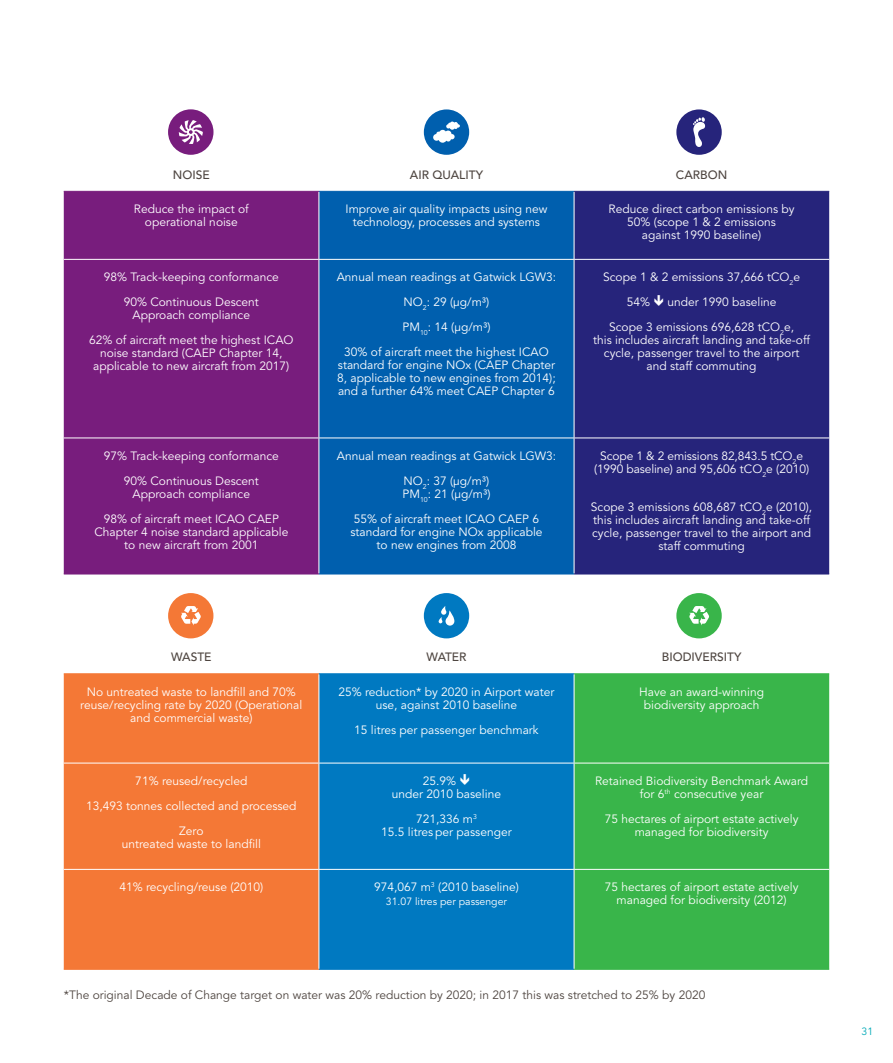
<style>
.page{position:relative;width:893px;height:1063px;background:#fff}
.page>*{position:absolute;margin:0;border:0;box-sizing:border-box;transform-origin:0 0}
.t1{font:12px/12.9px "Avenir";color:#fff;text-align:center}
.t2{font:12px "Avenir";color:#4e4540}
.t3{font:500 12px "Avenir";color:#4e4540}
.t4{font:10.5px "Avenir";color:#fff}
.t5{font:10.5px "Avenir";color:#00a9b7}
</style>
<div class="page">
<div style="left:64px;top:192px;width:255px;height:382px;background:#781d7d"></div>
<div style="left:320px;top:192px;width:254px;height:382px;background:#005fae"></div>
<div style="left:575px;top:192px;width:254px;height:382px;background:#26247b"></div>
<hr style="left:64px;top:191px;width:255px;height:1px;background:#781d7d">
<hr style="left:319px;top:191px;width:255px;height:1px;background:#005fae">
<hr style="left:574px;top:191px;width:255px;height:1px;background:#26247b">
<hr style="left:64px;top:259px;width:255px;height:1px;background:#fff">
<hr style="left:319px;top:259px;width:255px;height:1px;background:#fff">
<hr style="left:574px;top:259px;width:255px;height:1px;background:#fff">
<hr style="left:64px;top:438px;width:255px;height:1px;background:#fff">
<hr style="left:319px;top:438px;width:255px;height:1px;background:#fff">
<hr style="left:574px;top:438px;width:255px;height:1px;background:#fff">
<hr style="left:64px;top:574px;width:255px;height:1px;background:#781d7d">
<hr style="left:319px;top:574px;width:255px;height:1px;background:#005fae">
<hr style="left:574px;top:574px;width:255px;height:1px;background:#26247b">
<div style="left:168px;top:109px;width:45px;height:46px;background:#781d7d;border-radius:50%"></div>
<svg style="left:179px;top:120px;width:24px;height:24px"></svg>
<div style="left:676px;top:109px;width:46px;height:46px;background:#26247b;border-radius:50%"></div>
<svg style="left:693px;top:117px;width:12px;height:30px"></svg>
<div style="left:424px;top:109px;width:45px;height:46px;background:#005fae;border-radius:50%"></div>
<svg style="left:433px;top:122px;width:27px;height:21px"></svg>
<div style="left:64px;top:674px;width:255px;height:295px;background:#f47836"></div>
<div style="left:320px;top:674px;width:254px;height:295px;background:#0079c1"></div>
<div style="left:575px;top:674px;width:254px;height:295px;background:#39b54a"></div>
<hr style="left:64px;top:673px;width:255px;height:1px;background:#f47836">
<hr style="left:319px;top:673px;width:255px;height:1px;background:#0079c1">
<hr style="left:574px;top:673px;width:255px;height:1px;background:#39b54a">
<hr style="left:64px;top:763px;width:255px;height:1px;background:#fff">
<hr style="left:319px;top:763px;width:255px;height:1px;background:#fff">
<hr style="left:574px;top:763px;width:255px;height:1px;background:#fff">
<hr style="left:64px;top:869px;width:255px;height:1px;background:#fff">
<hr style="left:319px;top:869px;width:255px;height:1px;background:#fff">
<hr style="left:574px;top:869px;width:255px;height:1px;background:#fff">
<hr style="left:64px;top:969px;width:255px;height:1px;background:#f47836">
<hr style="left:319px;top:969px;width:255px;height:1px;background:#0079c1">
<hr style="left:574px;top:969px;width:255px;height:1px;background:#39b54a">
<div style="left:168px;top:593px;width:45px;height:45px;background:#f47836;border-radius:50%"></div>
<svg style="left:181px;top:606px;width:20px;height:19px"></svg>
<div style="left:676px;top:593px;width:46px;height:45px;background:#39b54a;border-radius:50%"></div>
<svg style="left:689px;top:606px;width:20px;height:19px"></svg>
<div style="left:424px;top:593px;width:45px;height:45px;background:#0079c1;border-radius:50%"></div>
<svg style="left:438px;top:606px;width:17px;height:20px"></svg>
<svg style="left:654px;top:295px;width:9px;height:11px"></svg>
<svg style="left:460px;top:774px;width:9px;height:11px"></svg>
<p class="t3" style="left:173px;top:168px;width:38px">NOISE</p>
<p class="t3" style="left:410px;top:168px;width:75px">AIR QUALITY</p>
<p class="t3" style="left:676px;top:168px;width:53px">CARBON</p>
<p class="t1" style="left:134px;top:203px;width:116px">Reduce the impact of operational noise</p>
<p class="t1" style="left:346px;top:203px;width:203px">Improve air quality impacts using new technology, processes and systems</p>
<p class="t1" style="left:609px;top:203px;width:188px">Reduce direct carbon emissions by<br>50% (scope 1 &amp; 2 emissions against 1990 baseline)</p>
<p class="t1" style="left:104px;top:265px;width:176px;line-height:24.9px">98% Track-keeping conformance<br>90% Continuous Descent</p>
<p class="t1" style="left:89px;top:303px;width:206px;line-height:24.9px">Approach compliance<br>62% of aircraft meet the highest ICAO</p>
<p class="t1" style="left:93px;top:347px;width:198px">noise standard (CAEP Chapter 14, applicable to new aircraft from 2017)</p>
<p class="t1" style="left:337px;top:265px;width:221px;line-height:24.9px">Annual mean readings at Gatwick LGW3:<br>NO<sub>2</sub>: 29 (μg/m³)<br>PM<sub>10</sub>: 14 (μg/m³)<br>30% of aircraft meet the highest ICAO</p>
<p class="t1" style="left:337px;top:359px;width:220px;text-align:justify">standard for engine NOx (CAEP Chapter 8, applicable to new engines from 2014); and a further 64% meet CAEP Chapter 6</p>
<p class="t1" style="left:627px;top:265px;width:175px;line-height:24.9px;text-align:left;text-indent:-24px">Scope 1 &amp; 2 emissions 37,666 tCO<sub>2</sub>e<br>54%</p>
<p class="t1" style="left:609px;top:290px;width:187px;line-height:24.9px;text-align:left;text-indent:58px">under 1990 baseline<br>Scope 3 emissions 696,628 tCO<sub>2</sub>e,</p>
<p class="t1" style="left:593px;top:334px;width:218px">this includes aircraft landing and take-off cycle, passenger travel to the airport and staff commuting</p>
<p class="t1" style="left:104px;top:444px;width:176px;line-height:24.9px">97% Track-keeping conformance<br>90% Continuous Descent</p>
<p class="t1" style="left:104px;top:481px;width:177px;line-height:24.9px">Approach compliance<br>98% of aircraft meet ICAO CAEP</p>
<p class="t1" style="left:94px;top:525px;width:195px">Chapter 4 noise standard applicable to new aircraft from 2001</p>
<p class="t1" style="left:337px;top:444px;width:221px;line-height:24.9px">Annual mean readings at Gatwick LGW3:<br>NO<sub>2</sub>: 37 (μg/m³)</p>
<p class="t1" style="left:354px;top:482px;width:187px;line-height:24.9px">PM<sub>10</sub>: 21 (μg/m³)<br>55% of aircraft meet ICAO CAEP 6</p>
<p class="t1" style="left:350px;top:525px;width:194px">standard for engine NOx applicable to new engines from 2008</p>
<p class="t1" style="left:594px;top:450px;width:217px">Scope 1 &amp; 2 emissions 82,843.5 tCO<sub>2</sub>e (1990 baseline) and 95,606 tCO<sub>2</sub>e (2010)</p>
<p class="t1" style="left:591px;top:500px;width:223px">Scope 3 emissions 608,687 tCO<sub>2</sub>e (2010), this includes aircraft landing and take-off cycle, passenger travel to the airport and staff commuting</p>
<p class="t3" style="left:171px;top:650px;width:42px">WASTE</p>
<p class="t3" style="left:426px;top:650px;width:42px">WATER</p>
<p class="t3" style="left:662px;top:650px;width:81px">BIODIVERSITY</p>
<p class="t1" style="left:80px;top:685px;width:224px">No untreated waste to landfill and 70% reuse/recycling rate by 2020 (Operational and commercial waste)</p>
<p class="t1" style="left:338px;top:685px;width:217px">25% reduction* by 2020 in Airport water use, against 2010 baseline</p>
<p class="t1" style="left:354px;top:723px;width:186px">15 litres per passenger benchmark</p>
<p class="t1" style="left:639px;top:685px;width:126px">Have an award-winning biodiversity approach</p>
<p class="t1" style="left:86px;top:769px;width:212px;line-height:24.9px">71% reused/recycled<br>13,493 tonnes collected and processed<br>Zero</p>
<p class="t1" style="left:122px;top:838px;width:141px">untreated waste to landfill</p>
<p class="t1" style="left:392px;top:775px;width:111px;text-align:left;text-indent:31px">25.9%<br>under 2010 baseline</p>
<p class="t1" style="left:381px;top:813px;width:132px">721,336 m<sup>3<br></sup>15.5 litres per passenger</p>
<p class="t1" style="left:119px;top:881px;width:145px">41% recycling/reuse (2010)</p>
<p class="t1" style="left:374px;top:881px;width:146px">974,067 m<sup>3</sup> (2010 baseline)</p>
<p class="t4" style="left:386px;top:895px;width:123px">31.07 litres per passenger</p>
<p class="t1" style="left:595px;top:775px;width:215px">Retained Biodiversity Benchmark Award for 6<sup>th</sup> consecutive year</p>
<p class="t1" style="left:605px;top:813px;width:195px">75 hectares of airport estate actively managed for biodiversity</p>
<p class="t1" style="left:605px;top:881px;width:195px">75 hectares of airport estate actively managed for biodiversity (2012)</p>
<p class="t2" style="left:64px;top:988px;width:643px">*The original Decade of Change target on water was 20% reduction by 2020; in 2017 this was stretched to 25% by 2020</p>
<p class="t5" style="left:862px;top:1025px;width:13px">31</p>
</div>
